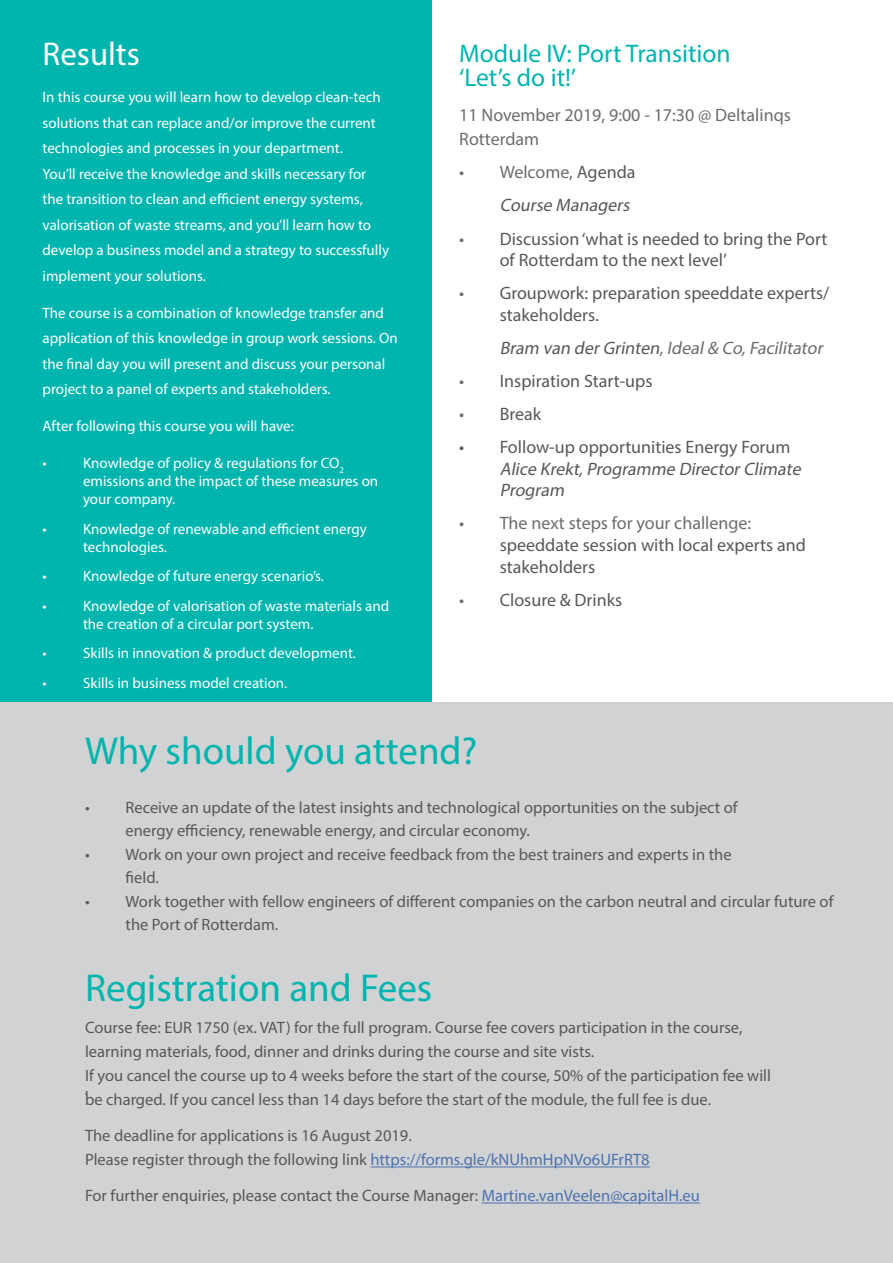
<style>
.page{position:relative;width:893px;height:1263px;background:#fff}
.page>*{position:absolute;margin:0;border:0;box-sizing:border-box;transform-origin:0 0}
.t1{font:39px "Myriad Pro";color:#00b5ae}
.t2{font:33px "Myriad Pro";color:#fff}
.t3{font:25.5px/24px "Myriad Pro";color:#00b5ae}
.t4{font:18px/21.6px "Myriad Pro";color:#57585a}
.t5{font:18px/24px "Myriad Pro";color:#6c6d70}
.t6{font:italic 18px/33.2px "Myriad Pro";color:#57585a;text-align:right}
.t7{font:italic 18px "Myriad Pro";color:#6c6d70}
.t8{font:16.5px/23.5px "Myriad Pro";color:#57585a}
.t9{font:15px/25.5px "Myriad Pro";color:#fff}
.s1{font-style:normal;color:#6c6d70}
.s2{font-style:normal}
.s3{color:#6c6d70}
.s4{color:#57585a}
.s5{color:#4d72ac}
</style>
<div class="page">
<div style="left:0;top:0;width:432px;height:721px;background:#00b5ae"></div>
<div style="left:0;top:702px;width:893px;height:561px;background:#d1d2d4"></div>
<hr style="left:370px;top:1166px;width:280px;height:1px;background:#4d72ac">
<hr style="left:482px;top:1202px;width:218px;height:1px;background:#4d72ac">
<h2 class="t2" style="left:43px;top:34px;width:99px">Results</h2>
<p class="t9" style="left:43px;top:84px;width:348px">In this course you will learn how to develop clean-tech solutions that can replace and/or improve the current technologies and processes in your department.<br>You’ll receive the knowledge and skills necessary for the transition to clean and efficient energy systems, valorisation of waste streams, and you’ll learn how to develop a business model and a strategy to successfully implement your solutions.</p>
<p class="t9" style="left:43px;top:300px;width:357px">The course is a combination of knowledge transfer and application of this knowledge in group work sessions. On the final day you will present and discuss your personal project to a panel of experts and stakeholders.</p>
<p class="t9" style="left:43px;top:413px;width:253px">After following this course you will have:</p>
<p class="t9" style="left:43px;top:450px;width:6px">•</p>
<p class="t9" style="left:83px;top:454px;width:297px;line-height:18px">Knowledge of policy &amp; regulations for CO<sub>2 </sub>emissions and the impact of these measures on your company.</p>
<p class="t9" style="left:43px;top:516px;width:6px">•</p>
<p class="t9" style="left:83px;top:519px;width:285px;line-height:18px">Knowledge of renewable and efficient energy technologies.</p>
<p class="t9" style="left:43px;top:563px;width:6px">•</p>
<p class="t9" style="left:83px;top:563px;width:243px">Knowledge of future energy scenario’s.</p>
<p class="t9" style="left:43px;top:593px;width:6px">•</p>
<p class="t9" style="left:83px;top:596px;width:308px;line-height:18px">Knowledge of valorisation of waste materials and the creation of a circular port system.</p>
<p class="t9" style="left:43px;top:640px;width:6px">•</p>
<p class="t9" style="left:83px;top:640px;width:274px">Skills in innovation &amp; product development.</p>
<p class="t9" style="left:43px;top:670px;width:6px">•</p>
<p class="t9" style="left:83px;top:670px;width:206px">Skills in business model creation.</p>
<h3 class="t3" style="left:459px;top:41px;width:273px">Module IV: Port Transition ‘Let’s do it!’</h3>
<p class="t5" style="left:459px;top:103px;width:333px">11 November 2019, 9:00 - 17:30 @ Deltalinqs<br>Rotterdam</p>
<p class="t6" style="left:459px;top:155px;width:178px"><span class="s1">• Welcome,</span> <span class="s2">Agenda<br></span>Course Managers</p>
<p class="t4" style="left:500px;top:227px;width:329px;text-indent:-40px"><span class="s3">•</span> Discussion ‘what is needed to bring the Port of Rotterdam to the next level’</p>
<p class="t4" style="left:500px;top:282px;width:331px;text-indent:-40px"><span class="s3">•</span> Groupwork: preparation speeddate experts/ stakeholders.</p>
<p class="t7" style="left:500px;top:337px;width:328px"><span class="s4">Bram van derGrinten</span>,Ideal&amp; Co,Facilitator</p>
<p class="t4" style="left:459px;top:370px;width:195px"><span class="s3">•</span> Inspiration Start-ups</p>
<p class="t4" style="left:459px;top:403px;width:84px"><span class="s3">•</span> Break</p>
<p class="t4" style="left:459px;top:436px;width:333px">• Follow-up opportunities Energy Forum</p>
<p class="t6" style="left:500px;top:458px;width:306px;line-height:21.6px;text-align:left">Alice Krekt,Programme DirectorClimate<br>Program</p>
<p class="t5" style="left:459px;top:511px;width:294px">• The next steps for your challenge:</p>
<p class="t4" style="left:500px;top:534px;width:308px">speeddate session with local experts and stakeholders</p>
<p class="t4" style="left:459px;top:589px;width:165px"><span class="s3">•</span> Closure &amp; Drinks</p>
<h1 class="t1" style="left:85px;top:727px;width:394px">Why should you attend?</h1>
<p class="t8" style="left:126px;top:795px;width:614px;text-indent:-41px">• Receive an update of the latest insights and technological opportunities on the subject of energy efficiency, renewable energy, and circular economy.</p>
<p class="t8" style="left:126px;top:842px;width:608px;text-indent:-41px">• Work on your own project and receive feedback from the best trainers and experts in the field.</p>
<p class="t8" style="left:126px;top:889px;width:709px;text-indent:-41px">• Work together with fellow engineers of different companies on the carbon neutral and circular future of the Port of Rotterdam.</p>
<h1 class="t1" style="left:85px;top:964px;width:349px">Registration and Fees</h1>
<p class="t8" style="left:85px;top:1015px;width:687px;line-height:24px">Course fee: EUR 1750 (ex. VAT) for the full program. Course fee covers participation in the course, learning materials, food, dinner and drinks during the course and site vists.<br>If you cancel the course up to 4 weeks before the start of the course, 50% of the participation fee will</p>
<p class="t8" style="left:85px;top:1081px;width:628px;line-height:12px">,<br>be charged. If you cancel less than 14 days before the start of the module, the full fee is due.</p>
<p class="t8" style="left:85px;top:1123px;width:566px;line-height:24px">The deadline for applications is 16 August 2019.<br>Please register through the following link <span class="s5">https://forms.gle/kNUhmHpNVo6UFrRT8</span></p>
<p class="t8" style="left:85px;top:1184px;width:616px">For further enquiries, please contact the Course Manager: <span class="s5">Martine.vanVeelen@capitalH.eu</span></p>
</div>
